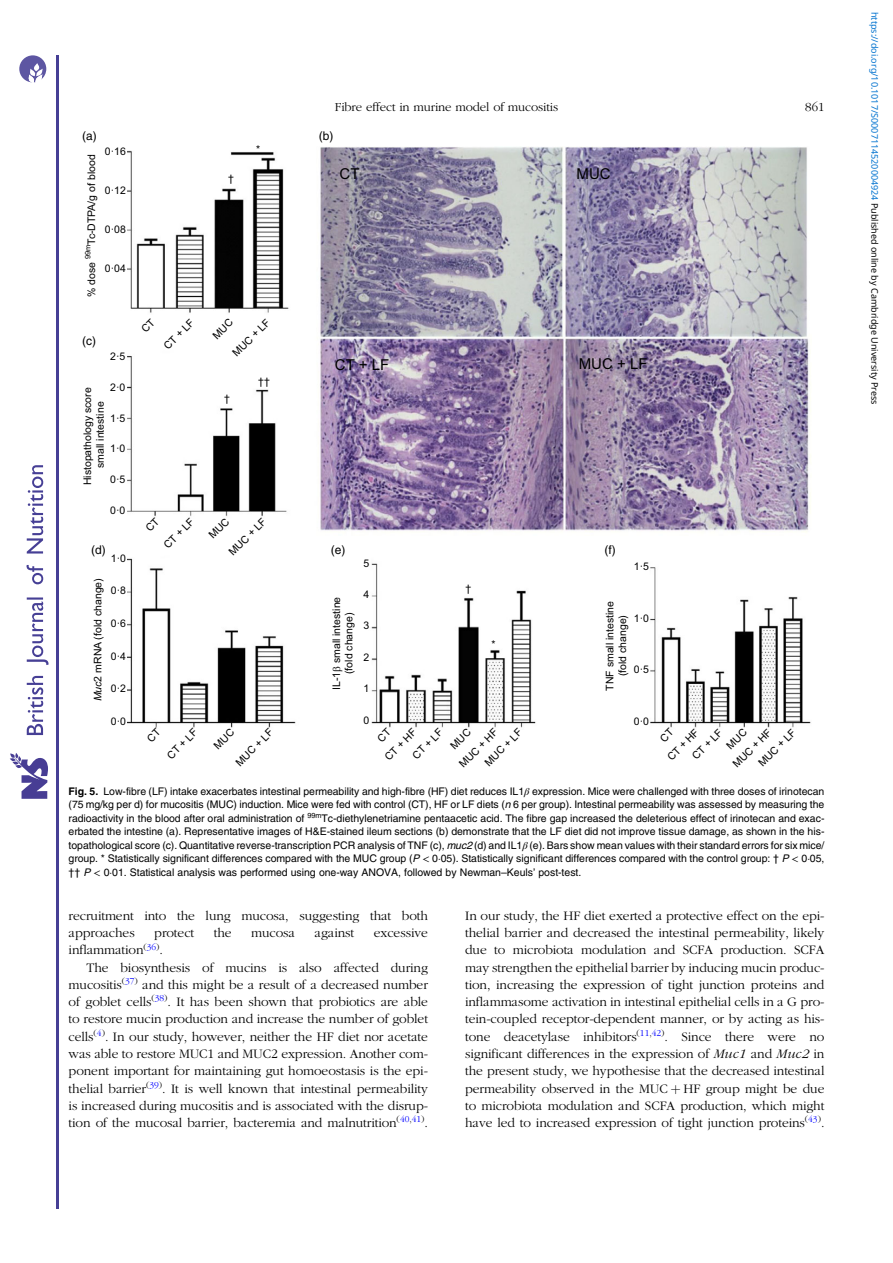
<style>
.page{position:relative;width:893px;height:1263px;background:#fff}
.page>*{position:absolute;margin:0;border:0;box-sizing:border-box;transform-origin:0 0}
.t1{font:15px "Arial";color:#000}
.t2{font:13.5px/17.2px "Adv OT777 cf 4 fb";color:#000}
.t3{font:12.75px "Adv OT777 cf 4 fb";color:#000}
.t4{font:12px "Helvetica";color:#000}
.t5{font:10.5px/13.5px "Adv OT82 c 4 f 4 c 4";color:#000;text-align:justify}
.t6{font:10.5px/12.6px "Arial";color:#000}
.t7{font:9px "Noto Sans";color:#0172cf}
.s1{font-style:italic}
.s2{font-family:"Adv O Tf 3919 c 9 c.B"}
.s3{font-family:"Adv O Tdd 3 b 7348.I"}
.s4{font-family:"Adv OT7 a 027 dc 5.I"}
.s5{font-family:"Adv OT8608 a 8 d 1"}
.s6{font-style:inherit}
.s7{font-family:"Adv OT4 e 1564 e 8.I"}
.s8{font-family:"Adv P4 C4 E74"}
.s9{color:#000}
</style>
<div class="page">
<hr style="left:56px;top:55px;width:2px;height:1153px;background:#463f95">
<svg style="left:10px;top:753px;width:38px;height:46px"></svg>
<svg style="left:26px;top:465px;width:23px;height:270px"></svg>
<svg style="left:19px;top:55px;width:27px;height:27px"></svg>
<img style="left:127px;top:146px;width:684px;height:582px">
<svg style="left:333px;top:667px;width:9px;height:4px"></svg>
<svg style="left:145px;top:517px;width:15px;height:15px"></svg>
<svg style="left:208px;top:517px;width:22px;height:22px"></svg>
<svg style="left:141px;top:318px;width:15px;height:15px"></svg>
<svg style="left:212px;top:318px;width:22px;height:21px"></svg>
<p class="t3" style="left:335px;top:102px;width:225px">Fibre effect in murine model of mucositis</p>
<p class="t3" style="left:805px;top:102px;width:21px">861</p>
<p class="t4" style="left:82px;top:131px;width:16px">(a)</p>
<p class="t4" style="left:319px;top:131px;width:16px">(b)</p>
<p class="t6" style="left:86px;top:297px;width:144px;rotate:-90deg">% dose <sup>99m</sup>Tc-DTPA/g of blood</p>
<p class="t6" style="left:105px;top:146px;width:23px">0·16</p>
<p class="t6" style="left:105px;top:185px;width:23px">0·12</p>
<p class="t6" style="left:105px;top:224px;width:23px">0·08</p>
<p class="t6" style="left:105px;top:263px;width:23px">0·04</p>
<p class="t4" style="left:82px;top:336px;width:15px">(c)</p>
<p class="t6" style="left:110px;top:351px;width:17px">2·5</p>
<p class="t6" style="left:110px;top:382px;width:17px">2·0</p>
<p class="t6" style="left:82px;top:485px;width:100px;text-align:center;rotate:-90deg">Histopathology score small intestine</p>
<p class="t6" style="left:110px;top:413px;width:17px">1·5</p>
<p class="t6" style="left:110px;top:443px;width:17px">1·0</p>
<p class="t6" style="left:110px;top:474px;width:17px">0·5</p>
<p class="t6" style="left:110px;top:505px;width:17px">0·0</p>
<p class="t6" style="left:228px;top:173px;width:7px">†</p>
<p class="t6" style="left:256px;top:144px;width:6px">*</p>
<p class="t6" style="left:162px;top:344px;width:40px;rotate:-45deg">CT + LF</p>
<p class="t6" style="left:231px;top:351px;width:50px;rotate:-45deg">MUC + LF</p>
<p class="t6" style="left:224px;top:393px;width:7px">†</p>
<p class="t6" style="left:258px;top:376px;width:13px">††</p>
<p class="t1" style="left:340px;top:169px;width:21px">CT</p>
<p class="t1" style="left:576px;top:169px;width:36px">MUC</p>
<p class="t1" style="left:335px;top:359px;width:56px">CT + LF</p>
<p class="t1" style="left:579px;top:358px;width:70px">MUC + LF</p>
<p class="t6" style="left:162px;top:543px;width:40px;rotate:-45deg">CT + LF</p>
<p class="t6" style="left:227px;top:550px;width:50px;rotate:-45deg">MUC + LF</p>
<p class="t4" style="left:91px;top:545px;width:16px">(d)</p>
<p class="t4" style="left:331px;top:545px;width:16px">(e)</p>
<p class="t4" style="left:605px;top:545px;width:13px">(f)</p>
<p class="t6" style="left:111px;top:553px;width:17px">1·0</p>
<p class="t6" style="left:364px;top:558px;width:7px">5</p>
<p class="t6" style="left:634px;top:561px;width:17px">1·5</p>
<p class="t6" style="left:93px;top:701px;width:125px;rotate:-90deg"><span class="s1">Muc</span>2 mRNA (fold change)</p>
<p class="t6" style="left:111px;top:585px;width:17px">0·8</p>
<p class="t6" style="left:111px;top:618px;width:17px">0·6</p>
<p class="t6" style="left:111px;top:650px;width:17px">0·4</p>
<p class="t6" style="left:111px;top:683px;width:17px">0·2</p>
<p class="t6" style="left:331px;top:690px;width:95px;text-align:center;rotate:-90deg">IL-1 small intestine (fold change)</p>
<p class="t6" style="left:364px;top:589px;width:7px">4</p>
<p class="t6" style="left:364px;top:620px;width:7px">3</p>
<p class="t6" style="left:364px;top:652px;width:7px">2</p>
<p class="t6" style="left:364px;top:683px;width:7px">1</p>
<p class="t6" style="left:111px;top:716px;width:17px">0·0</p>
<p class="t6" style="left:364px;top:714px;width:7px">0</p>
<p class="t6" style="left:465px;top:583px;width:7px">†</p>
<p class="t6" style="left:492px;top:639px;width:6px">*</p>
<p class="t6" style="left:165px;top:753px;width:40px;rotate:-45deg">CT + LF</p>
<p class="t6" style="left:383px;top:755px;width:41px;rotate:-45deg">CT + HF</p>
<p class="t6" style="left:469px;top:747px;width:50px;line-height:17.1px;text-indent:-19px;rotate:-45deg">MUC + HF<br>MUC + LF</p>
<p class="t6" style="left:234px;top:761px;width:50px;rotate:-45deg">MUC + LF</p>
<p class="t6" style="left:411px;top:753px;width:40px;rotate:-45deg">CT + LF</p>
<p class="t6" style="left:605px;top:691px;width:91px;text-align:center;rotate:-90deg">TNF small intestine (fold change)</p>
<p class="t6" style="left:634px;top:613px;width:17px">1·0</p>
<p class="t6" style="left:634px;top:664px;width:17px">0·5</p>
<p class="t6" style="left:634px;top:716px;width:17px">0·0</p>
<p class="t6" style="left:651px;top:740px;width:41px;line-height:18.1px;text-indent:8px;rotate:-45deg">CT<br>CT + HF</p>
<p class="t6" style="left:690px;top:754px;width:40px;rotate:-45deg">CT + LF</p>
<p class="t6" style="left:743px;top:747px;width:50px;line-height:17.1px;text-indent:-19px;rotate:-45deg">MUC + HF<br>MUC + LF</p>
<p class="t5" style="left:69px;top:785px;width:757px"><span class="s2">Fig. 5.</span> Low-fibre (LF) intake exacerbates intestinal permeability and high-fibre (HF) diet reduces IL1<span class="s3">β</span> expression. Mice were challenged with three doses of irinotecan (75 mg/kg per d) for mucositis (MUC) induction. Mice were fed with control (CT), HF or LF diets (<span class="s4">n</span> 6 per group). Intestinal permeability was assessed by measuring the radioactivity in the blood after oral administration of <sup>99m</sup>Tc-diethylenetriamine pentaacetic acid. The fibre gap increased the deleterious effect of irinotecan and exac&shy;erbated the intestine (a). Representative images of H&amp;E-stained ileum sections (b) demonstrate that the LF diet did not improve tissue damage, as shown in the his&shy;topathological score (c). Quantitative reverse-transcription PCR analysis of TNF (c), <span class="s4">muc2</span> (d) and IL1<span class="s3">β</span> (e). Bars show mean values with their standard errors for six mice/ group. * Statistically significant differences compared with the MUC group (<span class="s4">P</span> <span class="s5">&lt;</span> 0<span class="s5">·</span>05). Statistically significant differences compared with the control group: <span class="s6">†</span> <span class="s4">P</span> <span class="s5">&lt;</span> 0<span class="s5">·</span>05, <span class="s6">††</span> <span class="s4">P</span> <span class="s5">&lt;</span> 0<span class="s5">·</span>01. Statistical analysis was performed using one-way ANOVA, followed by Newman<span class="s6">–</span>Keuls<span class="s6">’</span> post-test.</p>
<p class="t2" style="left:69px;top:908px;width:361px">recruitment into the lung mucosa, suggesting that both approaches</p>
<p class="t2" style="left:154px;top:925px;width:41px">protect</p>
<p class="t2" style="left:214px;top:925px;width:19px">the</p>
<p class="t2" style="left:251px;top:925px;width:45px">mucosa</p>
<p class="t2" style="left:315px;top:925px;width:41px">against</p>
<p class="t2" style="left:374px;top:925px;width:56px">excessive</p>
<p class="t2" style="left:69px;top:942px;width:96px">inflammation<sup>(</sup><sup>36</sup><sup>)</sup>.</p>
<p class="t2" style="left:87px;top:960px;width:343px">The biosynthesis of mucins is also affected during</p>
<p class="t2" style="left:69px;top:977px;width:361px">mucositis<sup>(</sup><sup>37</sup><sup>)</sup> and this might be a result of a decreased number</p>
<p class="t2" style="left:69px;top:994px;width:361px">of goblet cells<sup>(</sup><sup>38</sup><sup>)</sup>. It has been shown that probiotics are able</p>
<p class="t2" style="left:69px;top:1012px;width:361px">to restore mucin production and increase the number of goblet</p>
<p class="t2" style="left:69px;top:1029px;width:361px">cells<sup>(</sup><sup>4</sup><sup>)</sup>. In our study, however, neither the HF diet nor acetate</p>
<p class="t2" style="left:69px;top:1046px;width:361px">was able to restore MUC1 and MUC2 expression. Another com-</p>
<p class="t2" style="left:69px;top:1063px;width:361px">ponent important for maintaining gut homoeostasis is the epi-</p>
<p class="t2" style="left:69px;top:1081px;width:361px">thelial barrier<sup>(</sup><sup>39</sup><sup>)</sup>. It is well known that intestinal permeability</p>
<p class="t2" style="left:69px;top:1098px;width:361px">is increased during mucositis and is associated with the disrup-</p>
<p class="t2" style="left:69px;top:1115px;width:361px">tion of the mucosal barrier, bacteremia and malnutrition<sup>(</sup><sup>40</sup><sup>,</sup><sup>41</sup><sup>)</sup>.</p>
<p class="t2" style="left:465px;top:908px;width:361px;text-align:justify">In our study, the HF diet exerted a protective effect on the epi&shy;thelial barrier and decreased the intestinal permeability, likely due to microbiota modulation and SCFA production. SCFA may strengthen the epithelial barrier by inducing mucin produc&shy;tion, increasing the expression of tight junction proteins and inflammasome activation in intestinal epithelial cells in a G pro&shy;tein-coupled receptor-dependent manner, or by acting as his&shy;tone deacetylase inhibitors<sup>(</sup><sup>11</sup><sup>,</sup><sup>42</sup><sup>)</sup>. Since there were no significant differences in the expression of <span class="s7">Muc1</span> and <span class="s7">Muc2</span> in the present study, we hypothesise that the decreased intestinal permeability observed in the MUC <span class="s8">þ</span> HF group might be due to microbiota modulation and SCFA production, which might have led to increased expression of tight junction proteins<sup>(</sup><sup>43</sup><sup>)</sup>.</p>
<p class="t7" style="left:881px;top:12px;width:394px;rotate:90deg">https://doi.org/10.1017/S0007114520004924 <span class="s9">Published online by Cambridge University Press</span></p>
</div>
